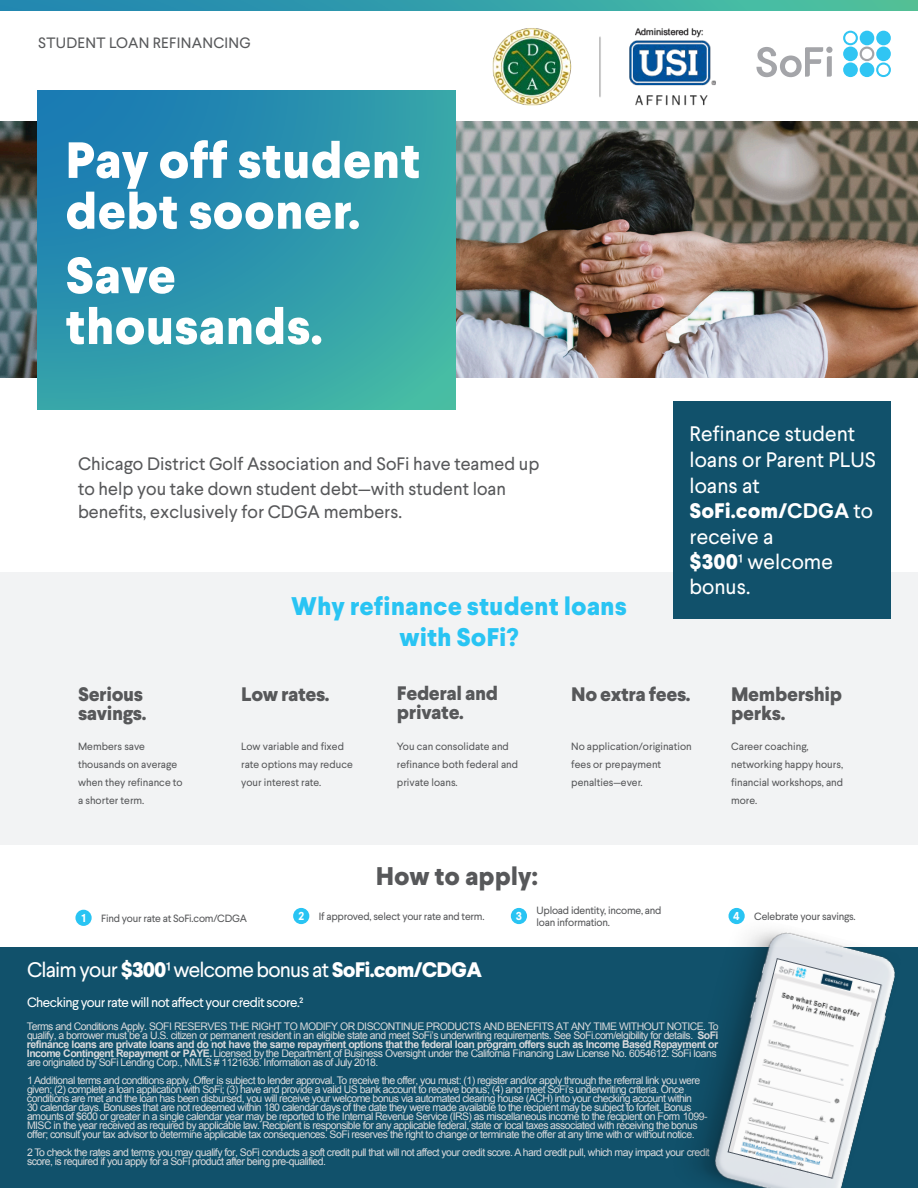
<style>
.page{position:relative;width:918px;height:1188px;background:#fff}
.page>*{position:absolute;margin:0;border:0;box-sizing:border-box;transform-origin:0 0}
.t1{font:800 50.85px/50.8px "Larsseit";color:#fff}
.t2{font:800 25.5px/30.6px "Larsseit";color:#29c4f3;text-align:center}
.t3{font:800 25.5px "Larsseit";color:#57585a}
.t4{font:21px/25.5px "Larsseit";color:#fff}
.t5{font:21px "Larsseit";letter-spacing:-.04em;color:#fff}
.t6{font:800 19.5px/19.5px "Larsseit";letter-spacing:-.02em;color:#57585a}
.t7{font:18px/24px "Larsseit";color:#57585a}
.t8{font:15px "Larsseit";letter-spacing:.02em;color:#57585a}
.t9{font:13.5px "Larsseit";letter-spacing:-.04em;color:#fff}
.t10{font:700 11.55px "Larsseit";color:#fff}
.t11{font:10.5px/9px "Arial";letter-spacing:-.05em;color:#d9dadc}
.t12{font:10.5px/18px "Larsseit";color:#57585a}
.t13{font:10.5px/12.6px "Larsseit";letter-spacing:-.02em;color:#57585a}
.s1{font-weight:800}
.s2{font-weight:700}
</style>
<div class="page">
<img style="left:0;top:122px;width:918px;height:256px">
<div style="left:0;top:947px;width:918px;height:241px;background:#11516b"></div>
<div style="left:0;top:572px;width:918px;height:273px;background:#f2f3f4"></div>
<svg style="left:843px;top:31px;width:48px;height:46px"></svg>
<svg style="left:756px;top:47px;width:76px;height:30px"></svg>
<svg style="left:38px;top:90px;width:418px;height:320px;background:#2d97ac"></svg>
<div style="left:673px;top:401px;width:218px;height:218px;background:#11516b"></div>
<img style="left:698px;top:907px;width:197px;height:281px">
<svg style="left:0;top:0;width:918px;height:10px;background:#35a2a8"></svg>
<div style="left:75px;top:910px;width:17px;height:16px;background:#29c4f3;border-radius:50%"></div>
<div style="left:293px;top:908px;width:16px;height:16px;background:#29c4f3;border-radius:50%"></div>
<div style="left:511px;top:908px;width:16px;height:16px;background:#29c4f3;border-radius:50%"></div>
<div style="left:729px;top:908px;width:16px;height:16px;background:#29c4f3;border-radius:50%"></div>
<img style="left:492px;top:28px;width:224px;height:78px">
<p class="t8" style="left:38px;top:33px;width:214px">STUDENT LOAN REFINANCING</p>
<p class="t1" style="left:65px;top:135px;width:357px">Pay off student debt sooner.</p>
<p class="t1" style="left:65px;top:251px;width:259px">Save thousands.</p>
<p class="t7" style="left:78px;top:452px;width:463px">Chicago District Golf Association and SoFi have teamed up to help you take down student debt—with student loan benefits, exclusively for CDGA members.</p>
<p class="t2" style="left:291px;top:591px;width:337px">Why refinance student loans with SoFi?</p>
<p class="t4" style="left:690px;top:421px;width:188px">Refinance student loans or Parent PLUS loans at<br><span class="s1">SoFi.com/</span><span class="s2">CDGA</span> to receive a<br><span class="s1">$300</span>1 welcome bonus.</p>
<p class="t6" style="left:78px;top:684px;width:70px">Serious savings.</p>
<p class="t6" style="left:241px;top:684px;width:90px">Low rates.</p>
<p class="t12" style="left:78px;top:737px;width:106px">Members save thousands on average when they refinance to a shorter term.</p>
<p class="t12" style="left:241px;top:737px;width:113px">Low variable and fixed rate options may reduce your interest rate.</p>
<p class="t6" style="left:397px;top:684px;width:103px">Federal and private.</p>
<p class="t12" style="left:397px;top:737px;width:123px">You can consolidate and refinance both federal and private loans.</p>
<p class="t3" style="left:376px;top:859px;width:164px">How to apply:</p>
<p class="t6" style="left:571px;top:684px;width:121px">No extra fees.</p>
<p class="t6" style="left:731px;top:684px;width:112px">Membership perks.</p>
<p class="t12" style="left:571px;top:737px;width:122px">No application/origination fees or prepayment penalties—ever.</p>
<p class="t12" style="left:731px;top:737px;width:114px">Career coaching, networking happy hours, financial workshops, and more.</p>
<p class="t13" style="left:101px;top:912px;width:147px">Find your rate at SoFi.com/CDGA</p>
<p class="t13" style="left:319px;top:910px;width:167px">If approved, select your rate and term.</p>
<p class="t13" style="left:537px;top:904px;width:126px">Upload identity, income, and loan information.</p>
<p class="t10" style="left:81px;top:911px;width:6px">1</p>
<p class="t10" style="left:298px;top:909px;width:7px">2</p>
<p class="t10" style="left:516px;top:909px;width:8px">3</p>
<p class="t10" style="left:733px;top:909px;width:8px">4</p>
<p class="t13" style="left:754px;top:910px;width:103px">Celebrate your savings.</p>
<p class="t5" style="left:27px;top:956px;width:457px">Claim your <span class="s1">$300</span>1 welcome bonus at <span class="s1">SoFi.com/CDGA</span></p>
<p class="t9" style="left:27px;top:994px;width:278px">Checking your rate will not affect your credit score.2</p>
<p class="t11" style="left:27px;top:1022px;width:693px">Terms and Conditions Apply. SOFI RESERVES THE RIGHT TO MODIFY OR DISCONTINUE PRODUCTS AND BENEFITS AT ANY TIME WITHOUT NOTICE. To qualify, a borrower must be a U.S. citizen or permanent resident in an eligible state and meet SoFi’s underwriting requirements. See SoFi.com/elgibility for details. <span class="s2">SoFi refinance loans are private loans and do not have the same repayment options that the federal loan program offers such as Income Based Repayment or Income Contingent Repayment or PAYE.</span> Licensed by the Department of Business Oversight under the California Financing Law License No. 6054612. SoFi loans are originated by SoFi Lending Corp., NMLS # 1121636. Information as of July 2018.</p>
<p class="t11" style="left:27px;top:1076px;width:682px">1 Additional terms and conditions apply. Offer is subject to lender approval. To receive the offer, you must: (1) register and/or apply through the referral link you were given; (2) complete a loan application with SoFi; (3) have and provide a valid US bank account to receive bonus; (4) and meet SoFi’s underwriting criteria. Once conditions are met and the loan has been disbursed, you will receive your welcome bonus via automated clearing house (ACH) into your checking account within<br>30 calendar days. Bonuses that are not redeemed within 180 calendar days of the date they were made available to the recipient may be subject to forfeit. Bonus amounts of $600 or greater in a single calendar year may be reported to the Internal Revenue Service (IRS) as miscellaneous income to the recipient on Form 1099- MISC in the year received as required by applicable law. Recipient is responsible for any applicable federal, state or local taxes associated with receiving the bonus offer; consult your tax advisor to determine applicable tax consequences. SoFi reserves the right to change or terminate the offer at any time with or without notice.</p>
<p class="t11" style="left:27px;top:1148px;width:684px">2 To check the rates and terms you may qualify for, SoFi conducts a soft credit pull that will not affect your credit score. A hard credit pull, which may impact your credit score, is required if you apply for a SoFi product after being pre-qualified.</p>
</div>
